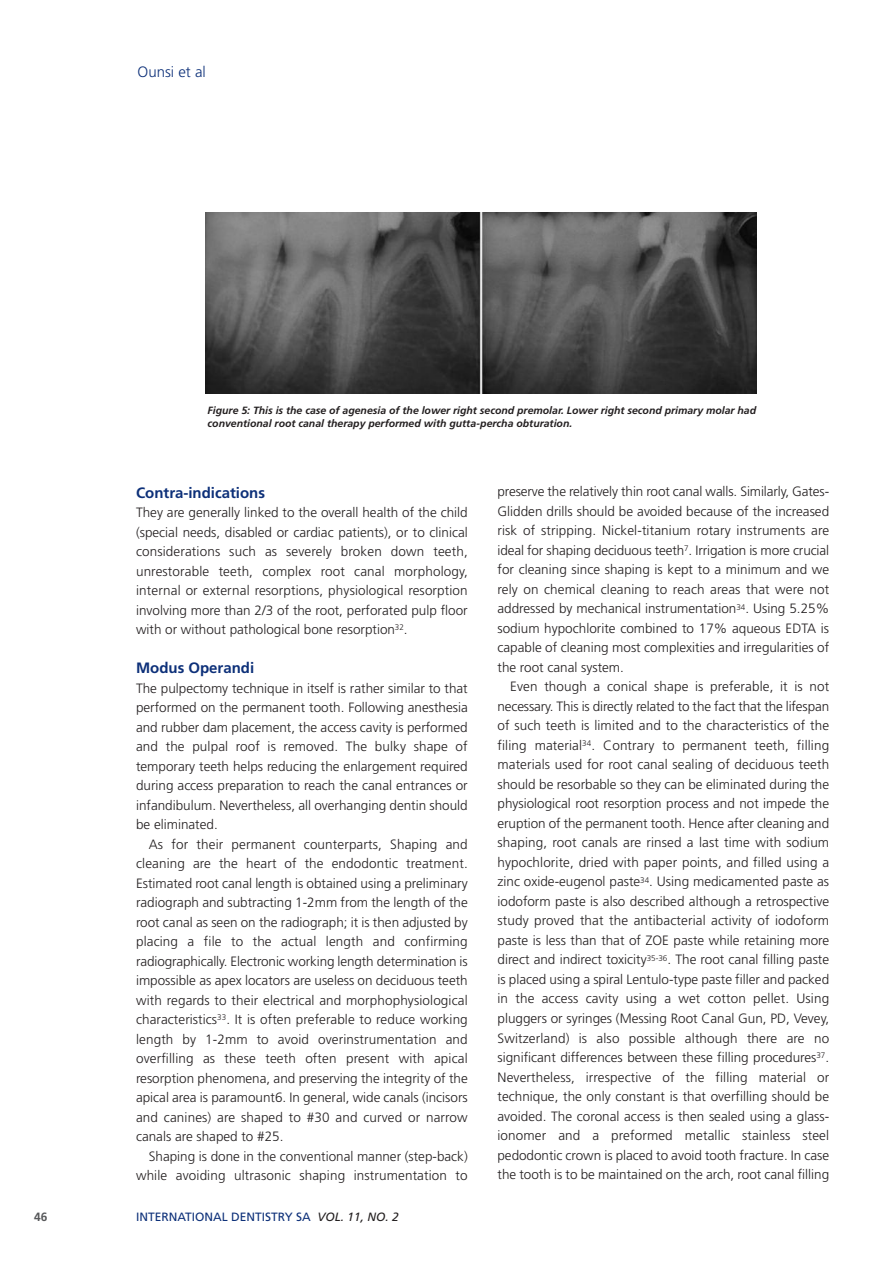
<style>
.page{position:relative;width:893px;height:1263px;background:#fff}
.page>*{position:absolute;margin:0;border:0;box-sizing:border-box;transform-origin:0 0}
.t1{font:700 15px "Frutiger";color:#0d3079}
.t2{font:300 15px "Frutiger";color:#0d3079}
.t3{font:300 13.5px/19.5px "Frutiger";color:#231f20;text-align:justify}
.t4{font:12px "Frutiger";color:#0d3079}
.t5{font:700 12px "Frutiger";color:#57585a}
.t6{font:italic 700 10.5px/12.6px "Frutiger";color:#231f20}
.s1{font-style:italic;color:#231f20}
</style>
<div class="page">
<img style="left:206px;top:213px;width:550px;height:180px">
<p class="t2" style="left:138px;top:65px;width:70px">Ounsi et al</p>
<p class="t6" style="left:208px;top:405px;width:550px">Figure 5: This is the case of agenesia of the lower right second premolar. Lower right second primary molar had conventional root canal therapy performed with gutta-percha obturation.</p>
<p class="t1" style="left:136px;top:486px;width:130px">Contra-indications</p>
<p class="t3" style="left:136px;top:504px;width:333px">They are generally linked to the overall health of the child (special needs, disabled or cardiac patients), or to clinical considerations such as severely broken down teeth, unrestorable teeth, complex root canal morphology, internal or external resorptions, physiological resorption involving more than 2/3 of the root, perforated pulp floor with or without pathological bone resorption<sup>32</sup>.</p>
<p class="t1" style="left:136px;top:662px;width:120px">Modus Operandi</p>
<p class="t3" style="left:136px;top:679px;width:333px">The pulpectomy technique in itself is rather similar to that performed on the permanent tooth. Following anesthesia and rubber dam placement, the access cavity is performed and the pulpal roof is removed. The bulky shape of temporary teeth helps reducing the enlargement required during access preparation to reach the canal entrances or infandibulum. Nevertheless, all overhanging dentin should be eliminated.</p>
<p class="t3" style="left:136px;top:835px;width:333px;text-indent:13px">As for their permanent counterparts, Shaping and cleaning are the heart of the endodontic treatment.<br>Estimated root canal length is obtained using a preliminary radiograph and subtracting 1-2mm from the length of the root canal as seen on the radiograph; it is then adjusted by placing a file to the actual length and confirming radiographically. Electronic working length determination is impossible as apex locators are useless on deciduous teeth with regards to their electrical and morphophysiological characteristics<sup>33</sup>. It is often preferable to reduce working length by 1-2mm to avoid overinstrumentation and overfilling as these teeth often present with apical resorption phenomena, and preserving the integrity of the apical area is paramount6. In general, wide canals (incisors and canines) are shaped to #30 and curved or narrow canals are shaped to #25.</p>
<p class="t3" style="left:136px;top:1147px;width:333px;text-align:right">Shaping is done in the conventional manner (step-back) while avoiding ultrasonic shaping instrumentation to</p>
<p class="t5" style="left:34px;top:1212px;width:15px">46</p>
<p class="t4" style="left:136px;top:1212px;width:264px">INTERNATIONAL DENTISTRY SA <span class="s1">VOL. 11, NO. 2</span></p>
<p class="t3" style="left:497px;top:483px;width:333px">preserve the relatively thin root canal walls. Similarly, Gates-Glidden drills should be avoided because of the increased risk of stripping. Nickel-titanium rotary instruments are ideal for shaping deciduous teeth<sup>7</sup>. Irrigation is more crucial for cleaning since shaping is kept to a minimum and we rely on chemical cleaning to reach areas that were not addressed by mechanical instrumentation<sup>34</sup>. Using 5.25% sodium hypochlorite combined to 17% aqueous EDTA is capable of cleaning most complexities and irregularities of the root canal system.</p>
<p class="t3" style="left:497px;top:678px;width:333px;text-indent:13px">Even though a conical shape is preferable, it is not necessary. This is directly related to the fact that the lifespan of such teeth is limited and to the characteristics of the filing material<sup>34</sup>. Contrary to permanent teeth, filling materials used for root canal sealing of deciduous teeth should be resorbable so they can be eliminated during the physiological root resorption process and not impede the eruption of the permanent tooth. Hence after cleaning and shaping, root canals are rinsed a last time with sodium hypochlorite, dried with paper points, and filled using a zinc oxide-eugenol paste<sup>34</sup>. Using medicamented paste as iodoform paste is also described although a retrospective study proved that the antibacterial activity of iodoform paste is less than that of ZOE paste while retaining more direct and indirect toxicity<sup>35-36</sup>. The root canal filling paste is placed using a spiral Lentulo-type paste filler and packed in the access cavity using a wet cotton pellet. Using pluggers or syringes (Messing Root Canal Gun, PD, Vevey, Switzerland) is also possible although there are no significant differences between these filling procedures<sup>37</sup>.<br>Nevertheless, irrespective of the filling material or technique, the only constant is that overfilling should be avoided. The coronal access is then sealed using a glass&shy;ionomer and a preformed metallic stainless steel pedodontic crown is placed to avoid tooth fracture. In case the tooth is to be maintained on the arch, root canal filling</p>
</div>
